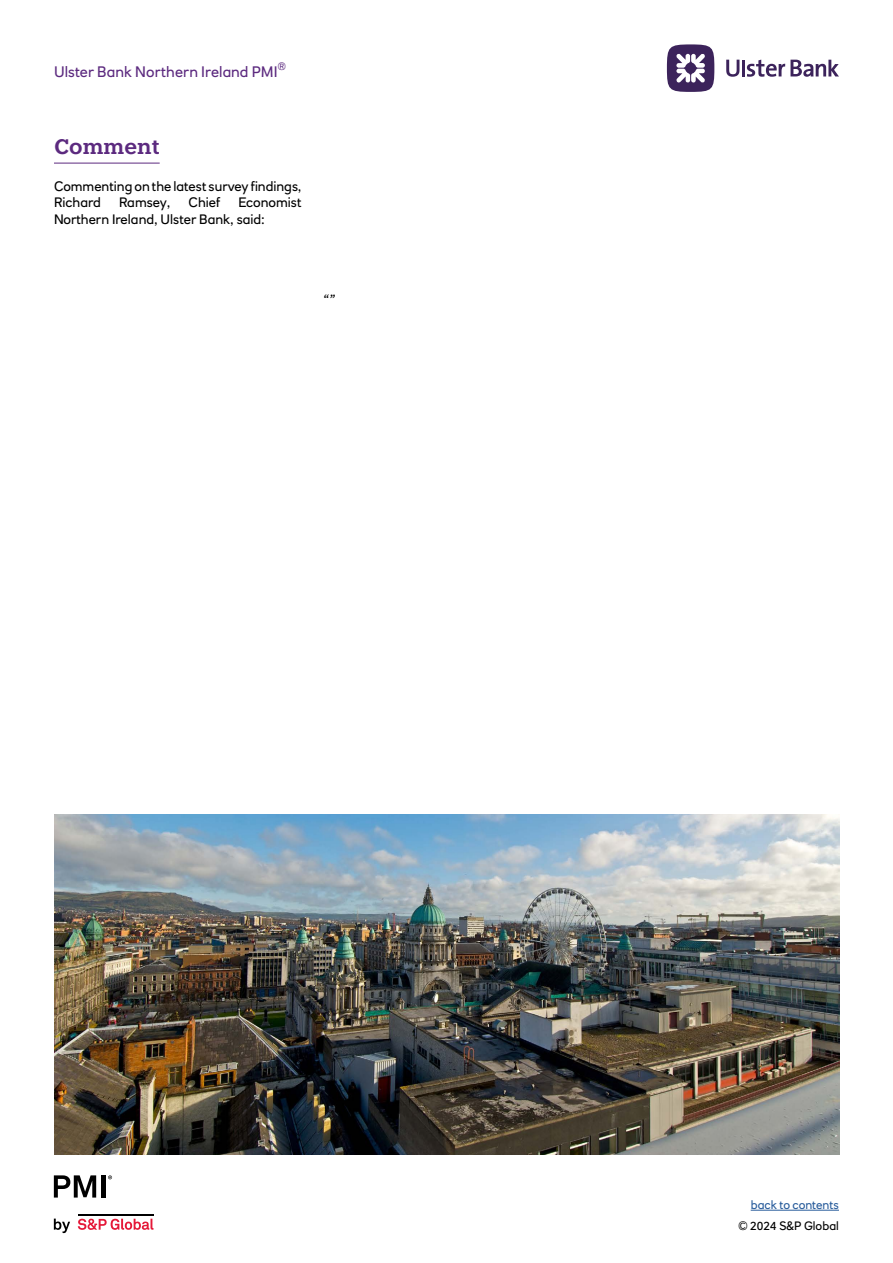
<style>
.page{position:relative;width:893px;height:1263px;background:#fff}
.page>*{position:absolute;margin:0;border:0;box-sizing:border-box;transform-origin:0 0}
.Section_header{font:600 21px "Knile";color:#5c2a7f}
.t1{font:15px "RN House Sans";letter-spacing:.005em;color:#5c2a7f}
.Body_copy_2{font:13.5px/16.2px "RN House Sans";color:#000}
.Comment{font:italic 13.5px "RN House Sans";color:#000}
.t2{font:12px "RN House Sans";color:#000}
.t3{font:12px "RN House Sans";color:#275b9b}
.t4{font:10.5px "RN House Sans";color:#5c2a7f}
</style>
<div class="page">
<svg style="left:54px;top:1218px;width:16px;height:15px"></svg>
<svg style="left:78px;top:1218px;width:75px;height:12px"></svg>
<hr style="left:78px;top:1213px;width:75px;height:2px;background:#000">
<svg style="left:54px;top:1175px;width:42px;height:22px"></svg>
<div style="left:101px;top:1175px;width:5px;height:22px;background:#000"></div>
<svg style="left:108px;top:1175px;width:4px;height:4px"></svg>
<hr style="left:742px;top:60px;width:3px;height:16px;background:#3c235b">
<svg style="left:726px;top:60px;width:13px;height:17px"></svg>
<svg style="left:747px;top:60px;width:92px;height:17px"></svg>
<div style="left:667px;top:44px;width:47px;height:48px;background:#3c235b;border-radius:50%"></div>
<svg style="left:676px;top:54px;width:29px;height:29px"></svg>
<hr style="left:751px;top:1210px;width:88px;height:1px;background:#275b9b">
<hr style="left:54px;top:163px;width:106px;height:1px;background:#5c2a7f">
<img style="left:54px;top:814px;width:785px;height:340px">
<p class="t4" style="left:278px;top:59px;width:10px">®</p>
<p class="t1" style="left:54px;top:63px;width:225px">Ulster Bank Northern Ireland PMI</p>
<h1 class="Section_header" style="left:54px;top:134px;width:107px">Comment</h1>
<p class="Body_copy_2" style="left:54px;top:178px;width:249px">Commenting on the latest survey findings,<br>Richard</p>
<p class="Body_copy_2" style="left:119px;top:194px;width:53px">Ramsey,</p>
<p class="Body_copy_2" style="left:188px;top:194px;width:33px">Chief</p>
<p class="Body_copy_2" style="left:54px;top:194px;width:249px;text-indent:184px">Economist<br>Northern Ireland, Ulster Bank, said:</p>
<p class="Comment" style="left:323px;top:291px;width:14px">“”</p>
<p class="t3" style="left:751px;top:1197px;width:90px">back to contents</p>
<p class="t2" style="left:739px;top:1218px;width:102px">© 2024 S&amp;P Global</p>
</div>
